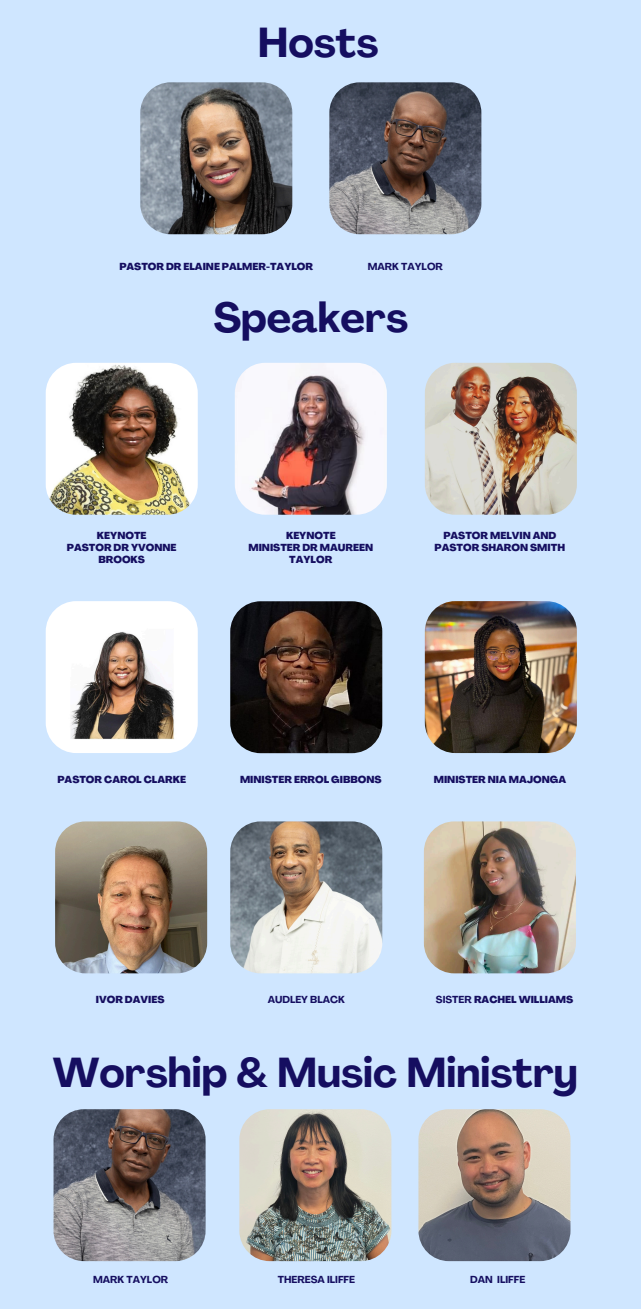
<style>
.page{position:relative;width:641px;height:1309px;background:#fff}
.page>*{position:absolute;margin:0;border:0;box-sizing:border-box;transform-origin:0 0}
.t1{font:700 41.25px "Agrandir";color:#150e60}
.t2{font:700 41.19px "Agrandir";color:#150e60}
.t3{font:800 10px/12.2px "Agrandir";color:#150e60;text-align:center}
.t4{font:700 10px "Agrandir";color:#150e60}
.s1{font-weight:700}
</style>
<div class="page">
<div style="left:0;top:0;width:640px;height:1309px;background:#cfe6ff"></div>
<img style="left:46px;top:363px;width:152px;height:152px;border-radius:30px">
<img style="left:235px;top:363px;width:151px;height:152px;border-radius:30px">
<img style="left:424px;top:363px;width:152px;height:152px;border-radius:30px">
<img style="left:46px;top:601px;width:152px;height:152px;border-radius:30px">
<img style="left:230px;top:601px;width:152px;height:152px;border-radius:30px">
<img style="left:140px;top:82px;width:152px;height:152px;border-radius:30px">
<img style="left:329px;top:82px;width:152px;height:152px;border-radius:30px">
<img style="left:424px;top:601px;width:152px;height:152px;border-radius:30px">
<img style="left:55px;top:821px;width:152px;height:152px;border-radius:30px">
<img style="left:423px;top:821px;width:152px;height:152px;border-radius:30px">
<img style="left:230px;top:821px;width:152px;height:152px;border-radius:30px">
<img style="left:239px;top:1109px;width:152px;height:152px;border-radius:30px">
<img style="left:418px;top:1109px;width:152px;height:152px;border-radius:30px">
<img style="left:53px;top:1109px;width:152px;height:152px;border-radius:30px">
<p class="t1" style="left:257px;top:26px;width:122px">Hosts</p>
<p class="t3" style="left:119px;top:262px;width:195px">PASTOR DR ELAINE PALMER-TAYLOR</p>
<p class="t4" style="left:367px;top:263px;width:77px">MARK TAYLOR</p>
<h1 class="t1" style="left:213px;top:301px;width:196px">Speakers</h1>
<p class="t3" style="left:97px;top:530px;width:51px">KEYNOTE</p>
<p class="t3" style="left:67px;top:542px;width:111px">PASTOR DR YVONNE<br>BROOKS</p>
<h1 class="t3" style="left:286px;top:530px;width:51px">KEYNOTE</h1>
<p class="t3" style="left:248px;top:542px;width:126px">MINISTER DR MAUREEN<br>TAYLOR</p>
<p class="t3" style="left:434px;top:530px;width:132px">PASTOR MELVIN AND<br>PASTOR SHARON SMITH</p>
<p class="t3" style="left:57px;top:774px;width:130px">PASTOR CAROL CLARKE</p>
<p class="t3" style="left:240px;top:774px;width:143px">MINISTER ERROL GIBBONS</p>
<p class="t3" style="left:433px;top:774px;width:134px">MINISTER NIA MAJONGA</p>
<p class="t4" style="left:267px;top:996px;width:79px">AUDLEY BLACK</p>
<p class="t3" style="left:96px;top:995px;width:70px">IVOR DAVIES</p>
<p class="t3" style="left:436px;top:995px;width:139px"><span class="s1">SISTER</span> RACHEL WILLIAMS</p>
<h1 class="t2" style="left:53px;top:1056px;width:526px">Worship &amp; Music Ministry</h1>
<p class="t4" style="left:93px;top:1275px;width:77px">MARK TAYLOR</p>
<p class="t4" style="left:470px;top:1275px;width:57px">DAN ILIFFE</p>
<p class="t4" style="left:278px;top:1275px;width:79px">THERESA ILIFFE</p>
</div>
